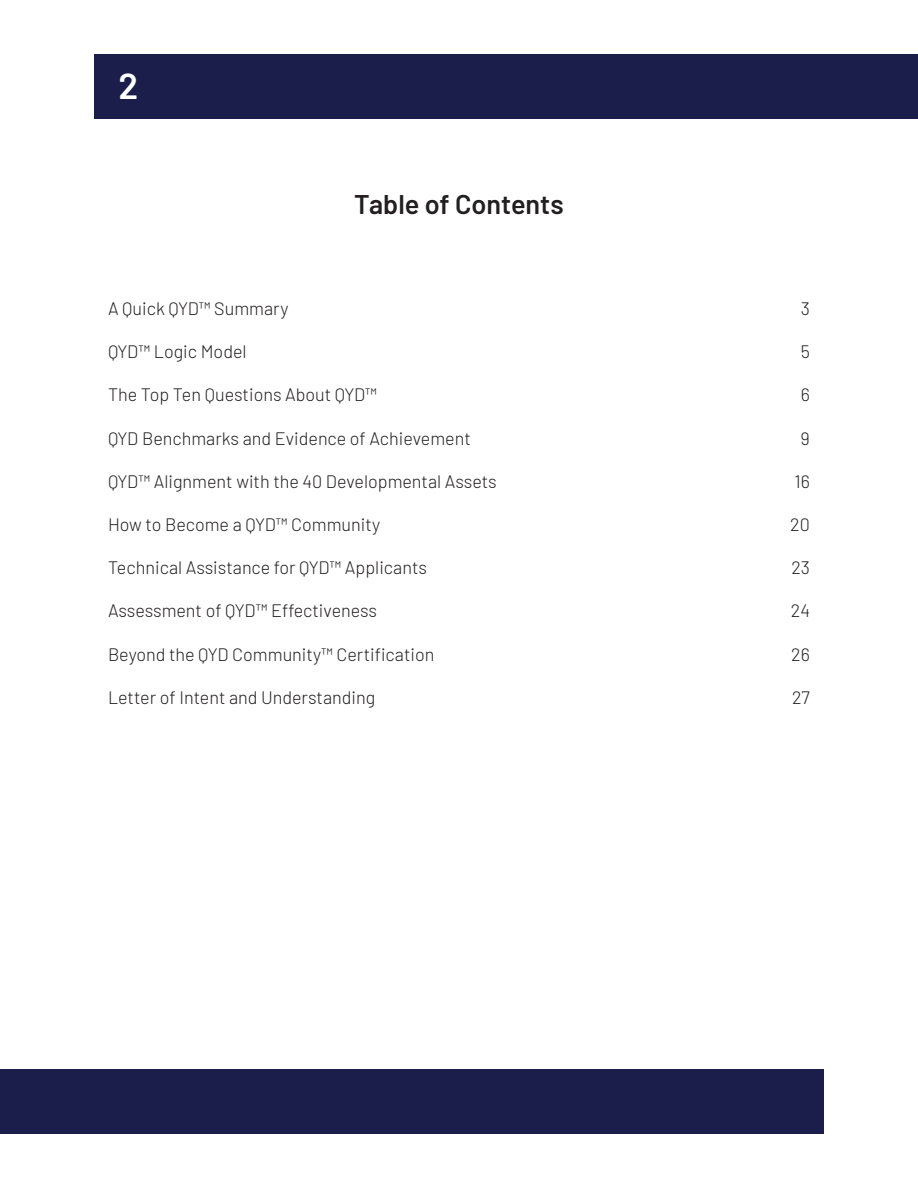
<style>
.page{position:relative;width:918px;height:1188px;background:#fff}
.page>*{position:absolute;margin:0;border:0;box-sizing:border-box;transform-origin:0 0}
.t1{font:600 36px "Barlow";color:#fff}
.t2{font:600 27px "Barlow";color:#231f20}
.t3{font:300 18px "Barlow";color:#231f20}
</style>
<div class="page">
<div style="left:94px;top:54px;width:824px;height:65px;background:#1b1d4b"></div>
<div style="left:0;top:1069px;width:824px;height:65px;background:#1b1d4b"></div>
<p class="t1" style="left:118px;top:59px;width:21px">2</p>
<p class="t2" style="left:354px;top:184px;width:211px">Table of Contents</p>
<p class="t3" style="left:108px;top:296px;width:182px">A Quick QYD™ Summary</p>
<p class="t3" style="left:108px;top:339px;width:140px">QYD™ Logic Model</p>
<p class="t3" style="left:108px;top:382px;width:271px">The Top Ten Questions About QYD™</p>
<p class="t3" style="left:108px;top:425px;width:364px">QYD Benchmarks and Evidence of Achievement</p>
<p class="t3" style="left:108px;top:468px;width:390px">QYD™ Alignment with the 40 Developmental Assets</p>
<p class="t3" style="left:108px;top:512px;width:274px">How to Become a QYD™ Community</p>
<p class="t3" style="left:108px;top:555px;width:321px">Technical Assistance for QYD™ Applicants</p>
<p class="t3" style="left:108px;top:598px;width:271px">Assessment of QYD™ Effectiveness</p>
<p class="t3" style="left:108px;top:641px;width:328px">Beyond the QYD Community™ Certification</p>
<p class="t3" style="left:108px;top:684px;width:269px">Letter of Intent and Understanding</p>
<p class="t3" style="left:801px;top:296px;width:11px">3</p>
<p class="t3" style="left:801px;top:339px;width:11px">5</p>
<p class="t3" style="left:801px;top:382px;width:11px">6</p>
<p class="t3" style="left:801px;top:425px;width:11px">9</p>
<p class="t3" style="left:795px;top:468px;width:17px">16</p>
<p class="t3" style="left:790px;top:512px;width:21px">20</p>
<p class="t3" style="left:791px;top:555px;width:20px">23</p>
<p class="t3" style="left:791px;top:598px;width:21px">24</p>
<p class="t3" style="left:791px;top:641px;width:20px">26</p>
<p class="t3" style="left:792px;top:684px;width:19px">27</p>
</div>
